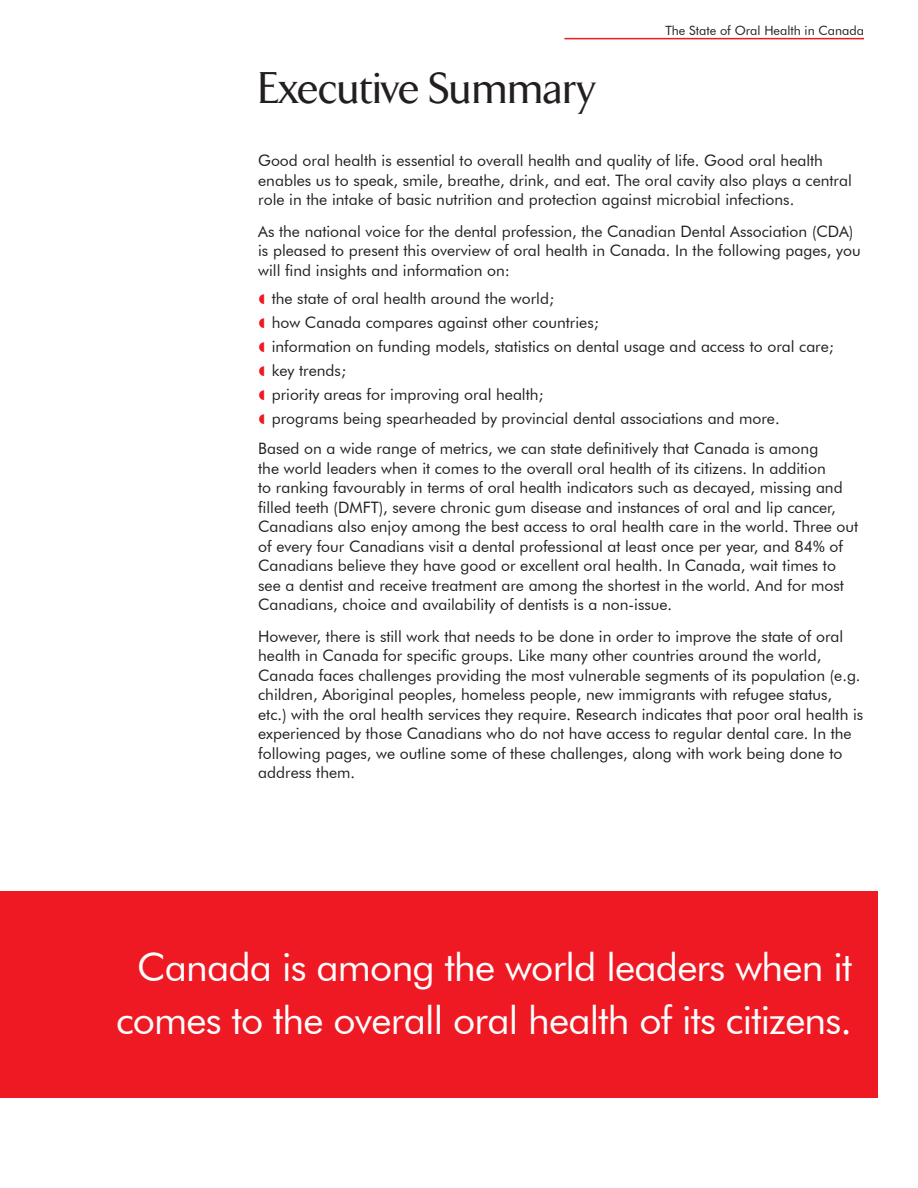
<style>
.page{position:relative;width:918px;height:1188px;background:#fff}
.page>*{position:absolute;margin:0;border:0;box-sizing:border-box;transform-origin:0 0}
.t1{font:500 45px "TF Arrow";color:#241f1f}
.t2{font:39px/52.5px "Futura BT";letter-spacing:-.02em;color:#fff;text-align:center}
.t3{font:15.75px/19.5px "Futura BT";color:#241f1f}
.t4{font:12.75px "Futura BT";color:#241f1f}
</style>
<div class="page">
<hr style="left:564px;top:38px;width:300px;height:1px;background:#ef1923">
<div style="left:0;top:891px;width:878px;height:207px;background:#ef1923"></div>
<h1 class="t1" style="left:258px;top:65px;width:339px">Executive Summary</h1>
<p class="t4" style="left:665px;top:23px;width:200px">The State of Oral Health in Canada</p>
<p class="t3" style="left:258px;top:151px;width:595px">Good oral health is essential to overall health and quality of life. Good oral health enables us to speak, smile, breathe, drink, and eat. The oral cavity also plays a central role in the intake of basic nutrition and protection against microbial infections.</p>
<p class="t3" style="left:258px;top:221px;width:604px">As the national voice for the dental profession, the Canadian Dental Association (CDA) is pleased to present this overview of oral health in Canada. In the following pages, you will find insights and information on:</p>
<p class="t3" style="left:272px;top:286px;width:564px;line-height:24px">the state of oral health around the world;<br>how Canada compares against other countries;<br>information on funding models, statistics on dental usage and access to oral care; key trends;<br>priority areas for improving oral health;<br>programs being spearheaded by provincial dental associations and more.</p>
<p class="t3" style="left:258px;top:439px;width:602px">Based on a wide range of metrics, we can state definitively that Canada is among<br>the world leaders when it comes to the overall oral health of its citizens. In addition<br>to ranking favourably in terms of oral health indicators such as decayed, missing and filled teeth (DMFT), severe chronic gum disease and instances of oral and lip cancer, Canadians also enjoy among the best access to oral health care in the world. Three out of every four Canadians visit a dental professional at least once per year, and 84% of Canadians believe they have good or excellent oral health. In Canada, wait times to see a dentist and receive treatment are among the shortest in the world. And for most Canadians, choice and availability of dentists is a non-issue.</p>
<p class="t3" style="left:258px;top:626px;width:607px">However, there is still work that needs to be done in order to improve the state of oral health in Canada for specific groups. Like many other countries around the world, Canada faces challenges providing the most vulnerable segments of its population (e.g. children, Aboriginal peoples, homeless people, new immigrants with refugee status, etc.) with the oral health services they require. Research indicates that poor oral health is experienced by those Canadians who do not have access to regular dental care. In the following pages, we outline some of these challenges, along with work being done to address them.</p>
<h2 class="t2" style="left:116px;top:941px;width:738px">Canada is among the world leaders when it comes to the overall oral health of its citizens.</h2>
</div>
